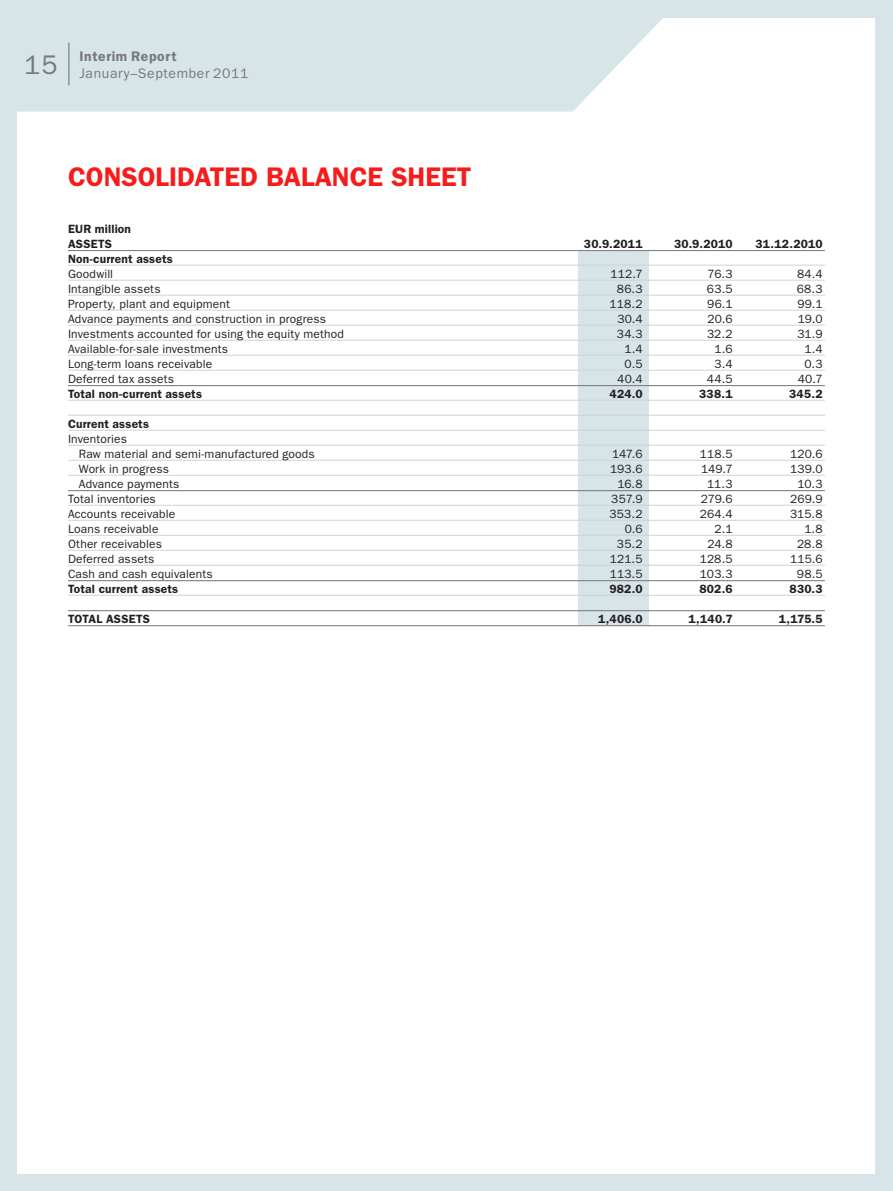
<style>
.page{position:relative;width:893px;height:1191px;background:#fff}
.page>*{position:absolute;margin:0;border:0;box-sizing:border-box;transform-origin:0 0}
.t1{font:600 27px "ITC Franklin Gothic Std";color:#f71c1c}
.t2{font:13.95px/17px "ITC Franklin Gothic Std";letter-spacing:.045em;color:#76787b}
.t3{font:12px/15px "ITC Franklin Gothic Std";letter-spacing:.015em;color:#231f20}
.t4{font:600 12px/15px "ITC Franklin Gothic Std";letter-spacing:.015em;color:#231f20}
.s1{font-weight:600}
</style>
<div class="page">
<svg style="left:17px;top:17px;width:647px;height:95px;background:#dae6e9"></svg>
<hr style="left:68px;top:43px;width:1px;height:42px;background:#76787b">
<div style="left:0;top:0;width:893px;height:17px;background:#d7e4e8"></div>
<div style="left:0;top:0;width:17px;height:1191px;background:#d7e4e8"></div>
<div style="left:0;top:1174px;width:893px;height:17px;background:#d7e4e8"></div>
<div style="left:876px;top:0;width:17px;height:1191px;background:#d7e4e8"></div>
<div style="left:578px;top:250px;width:71px;height:376px;background:#d7e4e8"></div>
<hr style="left:68px;top:250px;width:757px;height:1px;background:#808285">
<hr style="left:68px;top:265px;width:757px;height:1px;background:#d1d2d4">
<hr style="left:68px;top:280px;width:757px;height:1px;background:#d1d2d4">
<hr style="left:68px;top:295px;width:757px;height:1px;background:#d1d2d4">
<hr style="left:68px;top:310px;width:757px;height:1px;background:#d1d2d4">
<hr style="left:68px;top:325px;width:757px;height:1px;background:#d1d2d4">
<hr style="left:68px;top:340px;width:757px;height:1px;background:#d1d2d4">
<hr style="left:68px;top:355px;width:757px;height:1px;background:#d1d2d4">
<hr style="left:68px;top:370px;width:757px;height:1px;background:#d1d2d4">
<hr style="left:68px;top:385px;width:757px;height:1px;background:#808285">
<hr style="left:68px;top:400px;width:757px;height:1px;background:#d1d2d4">
<hr style="left:68px;top:415px;width:757px;height:1px;background:#d1d2d4">
<hr style="left:68px;top:430px;width:757px;height:1px;background:#d1d2d4">
<hr style="left:68px;top:445px;width:757px;height:1px;background:#d1d2d4">
<hr style="left:68px;top:460px;width:757px;height:1px;background:#d1d2d4">
<hr style="left:68px;top:475px;width:757px;height:1px;background:#d1d2d4">
<hr style="left:68px;top:490px;width:757px;height:1px;background:#808285">
<hr style="left:68px;top:505px;width:757px;height:1px;background:#d1d2d4">
<hr style="left:68px;top:520px;width:757px;height:1px;background:#d1d2d4">
<hr style="left:68px;top:535px;width:757px;height:1px;background:#d1d2d4">
<hr style="left:68px;top:550px;width:757px;height:1px;background:#d1d2d4">
<hr style="left:68px;top:565px;width:757px;height:1px;background:#d1d2d4">
<hr style="left:68px;top:580px;width:757px;height:1px;background:#808285">
<hr style="left:68px;top:595px;width:757px;height:1px;background:#d1d2d4">
<hr style="left:68px;top:610px;width:757px;height:1px;background:#808285">
<hr style="left:68px;top:625px;width:757px;height:1px;background:#808285">
<p class="t2" style="left:24px;top:48px;width:226px;text-indent:55px"><span class="s1">Interim Report<br></span><sup>15</sup> January–September 2011</p>
<h1 class="t1" style="left:68px;top:161px;width:35px">Consolidated</h1>
<h1 class="t1" style="left:266px;top:161px;width:18px">balance</h1>
<h1 class="t1" style="left:391px;top:161px;width:17px">sheet</h1>
<p class="t4" style="left:68px;top:221px;width:65px">EUR million<br>ASSETS</p>
<p class="t4" style="left:584px;top:236px;width:60px">30.9.2011</p>
<p class="t4" style="left:674px;top:236px;width:60px">30.9.2010</p>
<p class="t4" style="left:755px;top:236px;width:69px">31.12.2010</p>
<p class="t4" style="left:68px;top:251px;width:106px">Non-current assets</p>
<p class="t3" style="left:68px;top:266px;width:47px">Goodwill</p>
<p class="t3" style="left:610px;top:266px;width:34px">112.7</p>
<p class="t3" style="left:708px;top:266px;width:27px">76.3</p>
<p class="t3" style="left:797px;top:266px;width:27px">84.4</p>
<p class="t3" style="left:68px;top:281px;width:94px">Intangible assets</p>
<p class="t3" style="left:617px;top:281px;width:27px">86.3</p>
<p class="t3" style="left:707px;top:281px;width:27px">63.5</p>
<p class="t3" style="left:797px;top:281px;width:27px">68.3</p>
<p class="t3" style="left:68px;top:296px;width:163px">Property, plant and equipment</p>
<p class="t3" style="left:610px;top:296px;width:34px">118.2</p>
<p class="t3" style="left:707px;top:296px;width:27px">96.1</p>
<p class="t3" style="left:797px;top:296px;width:27px">99.1</p>
<p class="t3" style="left:68px;top:311px;width:259px">Advance payments and construction in progress</p>
<p class="t3" style="left:617px;top:311px;width:27px">30.4</p>
<p class="t3" style="left:707px;top:311px;width:27px">20.6</p>
<p class="t3" style="left:798px;top:311px;width:26px">19.0</p>
<p class="t3" style="left:68px;top:326px;width:277px">Investments accounted for using the equity method</p>
<p class="t3" style="left:617px;top:326px;width:27px">34.3</p>
<p class="t3" style="left:707px;top:326px;width:27px">32.2</p>
<p class="t3" style="left:797px;top:326px;width:27px">31.9</p>
<p class="t3" style="left:68px;top:341px;width:161px">Available-for-sale investments</p>
<p class="t3" style="left:624px;top:341px;width:20px">1.4</p>
<p class="t3" style="left:715px;top:341px;width:19px">1.6</p>
<p class="t3" style="left:804px;top:341px;width:20px">1.4</p>
<p class="t3" style="left:68px;top:356px;width:146px">Long-term loans receivable</p>
<p class="t3" style="left:625px;top:356px;width:19px">0.5</p>
<p class="t3" style="left:715px;top:356px;width:20px">3.4</p>
<p class="t3" style="left:804px;top:356px;width:20px">0.3</p>
<p class="t3" style="left:68px;top:371px;width:108px">Deferred tax assets</p>
<p class="t3" style="left:617px;top:371px;width:27px">40.4</p>
<p class="t3" style="left:707px;top:371px;width:27px">44.5</p>
<p class="t3" style="left:798px;top:371px;width:26px">40.7</p>
<p class="t4" style="left:68px;top:386px;width:136px">Total non-current assets</p>
<p class="t4" style="left:610px;top:386px;width:34px">424.0</p>
<p class="t4" style="left:699px;top:386px;width:35px">338.1</p>
<p class="t4" style="left:789px;top:386px;width:35px">345.2</p>
<p class="t4" style="left:68px;top:416px;width:83px">Current assets</p>
<p class="t3" style="left:79px;top:431px;width:237px;text-indent:-11px">Inventories<br>Raw material and semi-manufactured goods</p>
<p class="t3" style="left:612px;top:446px;width:32px">147.6</p>
<p class="t3" style="left:700px;top:446px;width:34px">118.5</p>
<p class="t3" style="left:790px;top:446px;width:34px">120.6</p>
<p class="t3" style="left:79px;top:461px;width:92px">Work in progress</p>
<p class="t3" style="left:610px;top:461px;width:34px">193.6</p>
<p class="t3" style="left:701px;top:461px;width:33px">149.7</p>
<p class="t3" style="left:790px;top:461px;width:34px">139.0</p>
<p class="t3" style="left:79px;top:476px;width:102px">Advance payments</p>
<p class="t3" style="left:617px;top:476px;width:27px">16.8</p>
<p class="t3" style="left:707px;top:476px;width:27px">11.3</p>
<p class="t3" style="left:797px;top:476px;width:27px">10.3</p>
<p class="t3" style="left:68px;top:491px;width:89px">Total inventories</p>
<p class="t3" style="left:611px;top:491px;width:33px">357.9</p>
<p class="t3" style="left:701px;top:491px;width:33px">279.6</p>
<p class="t3" style="left:790px;top:491px;width:34px">269.9</p>
<p class="t3" style="left:68px;top:506px;width:109px">Accounts receivable</p>
<p class="t3" style="left:609px;top:506px;width:35px">353.2</p>
<p class="t3" style="left:700px;top:506px;width:34px">264.4</p>
<p class="t3" style="left:790px;top:506px;width:34px">315.8</p>
<p class="t3" style="left:68px;top:521px;width:92px">Loans receivable</p>
<p class="t3" style="left:625px;top:521px;width:19px">0.6</p>
<p class="t3" style="left:715px;top:521px;width:19px">2.1</p>
<p class="t3" style="left:804px;top:521px;width:20px">1.8</p>
<p class="t3" style="left:68px;top:536px;width:96px">Other receivables</p>
<p class="t3" style="left:617px;top:536px;width:27px">35.2</p>
<p class="t3" style="left:707px;top:536px;width:27px">24.8</p>
<p class="t3" style="left:797px;top:536px;width:27px">28.8</p>
<p class="t3" style="left:68px;top:551px;width:88px">Deferred assets</p>
<p class="t3" style="left:610px;top:551px;width:34px">121.5</p>
<p class="t3" style="left:700px;top:551px;width:34px">128.5</p>
<p class="t3" style="left:790px;top:551px;width:34px">115.6</p>
<p class="t3" style="left:68px;top:566px;width:146px">Cash and cash equivalents</p>
<p class="t3" style="left:610px;top:566px;width:34px">113.5</p>
<p class="t3" style="left:700px;top:566px;width:34px">103.3</p>
<p class="t3" style="left:797px;top:566px;width:27px">98.5</p>
<p class="t4" style="left:68px;top:581px;width:112px">Total current assets</p>
<p class="t4" style="left:609px;top:581px;width:35px">982.0</p>
<p class="t4" style="left:699px;top:581px;width:35px">802.6</p>
<p class="t4" style="left:790px;top:581px;width:34px">830.3</p>
<p class="t4" style="left:68px;top:611px;width:84px">TOTAL ASSETS</p>
<p class="t4" style="left:598px;top:611px;width:46px">1,406.0</p>
<p class="t4" style="left:688px;top:611px;width:46px">1,140.7</p>
<p class="t4" style="left:779px;top:611px;width:45px">1,175.5</p>
</div>
